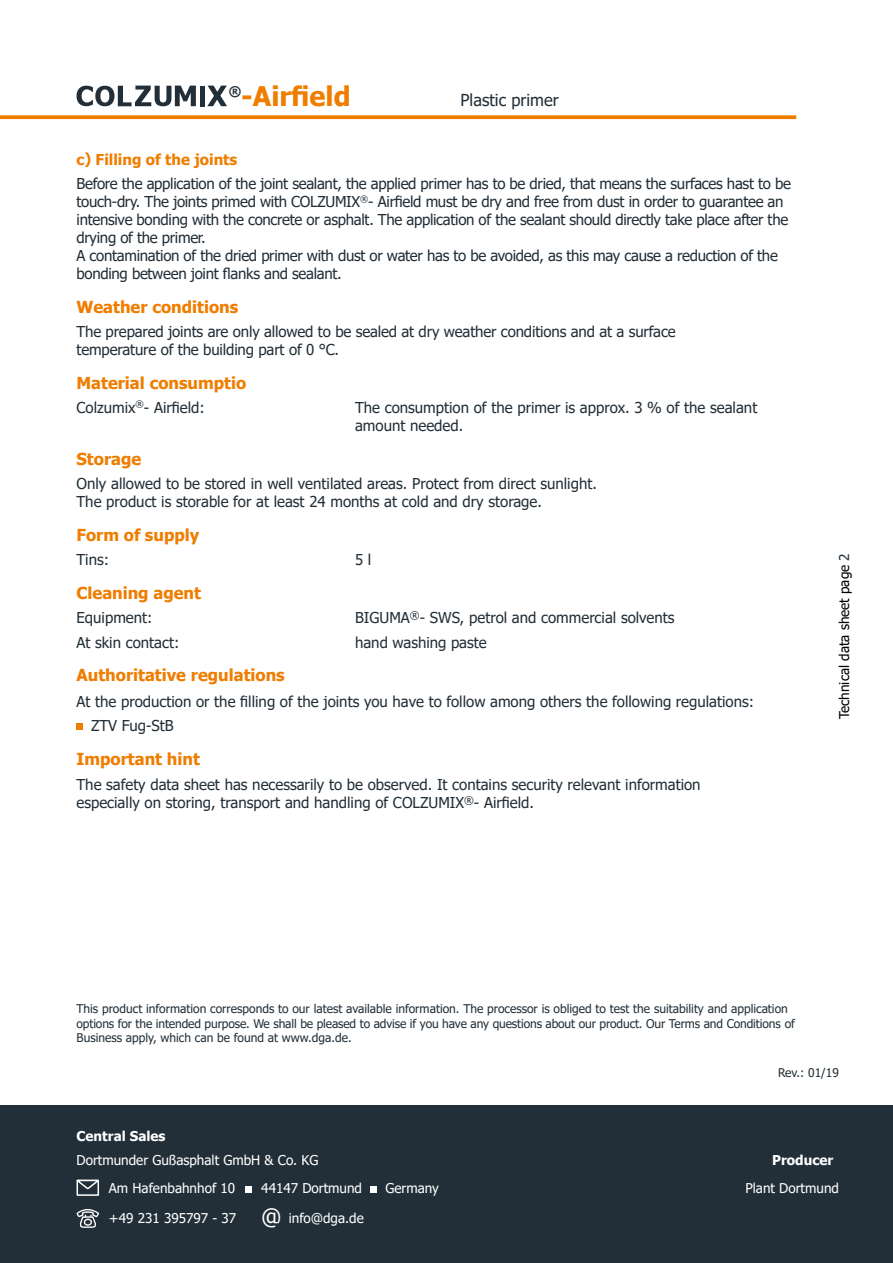
<style>
.page{position:relative;width:893px;height:1263px;background:#fff}
.page>*{position:absolute;margin:0;border:0;box-sizing:border-box;transform-origin:0 0}
.t1{font:700 27px "Tahoma";color:#ef7d00}
.t2{font:700 16.5px "Tahoma";color:#ef7d00}
.t3{font:16.5px "Tahoma";color:#222f38}
.t4{font:15px/18px "Tahoma";letter-spacing:-.01em;color:#222f38}
.t5{font:700 15px "Tahoma";color:#ef7d00}
.t6{font:13.5px/28.2px "Tahoma";color:#fff}
.t7{font:13.5px "Tahoma";color:#000}
.t8{font:700 13.5px "Tahoma";color:#fff}
.t9{font:700 13.5px "Tahoma";color:#222f38}
.t10{font:12px/14.4px "Tahoma";color:#222f38}
.s1{color:#222f38}
.s2{font-size:22.5px}
</style>
<div class="page">
<svg style="left:0;top:115px;width:796px;height:4px;background:#f08714"></svg>
<svg style="left:77px;top:724px;width:6px;height:6px"></svg>
<svg style="left:77px;top:86px;width:119px;height:20px"></svg>
<div style="left:200px;top:86px;width:5px;height:20px;background:#222f38"></div>
<svg style="left:207px;top:86px;width:20px;height:20px"></svg>
<div style="left:0;top:1105px;width:893px;height:158px;background:#222f38"></div>
<svg style="left:77px;top:1180px;width:22px;height:16px"></svg>
<div style="left:245px;top:1186px;width:6px;height:7px;background:#fff"></div>
<svg style="left:77px;top:1209px;width:22px;height:19px"></svg>
<div style="left:371px;top:1186px;width:6px;height:7px;background:#fff"></div>
<h1 class="t1" style="left:241px;top:78px;width:111px">-Airfield</h1>
<p class="t3" style="left:460px;top:89px;width:100px">Plastic primer</p>
<p class="t9" style="left:229px;top:82px;width:14px">®</p>
<p class="t5" style="left:77px;top:149px;width:162px">c) Filling of the joints</p>
<p class="t4" style="left:77px;top:175px;width:716px">Before the application of the joint sealant, the applied primer has to be dried, that means the surfaces hast to be touch-dry. The joints primed with COLZUMIX<sup>®</sup>- Airfield must be dry and free from dust in order to guarantee an intensive bonding with the concrete or asphalt. The application of the sealant should directly take place after the drying of the primer.<br>A contamination of the dried primer with dust or water has to be avoided, as this may cause a reduction of the bonding between joint flanks and sealant.</p>
<p class="t2" style="left:77px;top:295px;width:163px">Weather conditions</p>
<p class="t4" style="left:77px;top:323px;width:601px">The prepared joints are only allowed to be sealed at dry weather conditions and at a surface temperature of the building part of 0 °C.</p>
<p class="t2" style="left:77px;top:371px;width:171px">Material consumptio</p>
<p class="t4" style="left:77px;top:399px;width:130px">Colzumix<sup>®</sup>- Airfield:</p>
<p class="t4" style="left:355px;top:399px;width:404px">The consumption of the primer is approx. 3 % of the sealant amount needed.</p>
<p class="t2" style="left:77px;top:447px;width:66px">Storage</p>
<p class="t4" style="left:77px;top:475px;width:522px">Only allowed to be stored in well ventilated areas. Protect from direct sunlight.<br>The product is storable for at least 24 months at cold and dry storage.</p>
<p class="t2" style="left:77px;top:523px;width:124px">Form of supply</p>
<p class="t4" style="left:77px;top:552px;width:34px">Tins:</p>
<p class="t4" style="left:355px;top:552px;width:18px">5 l</p>
<p class="t2" style="left:77px;top:581px;width:126px">Cleaning agent</p>
<p class="t4" style="left:77px;top:610px;width:77px">Equipment:</p>
<p class="t4" style="left:355px;top:610px;width:321px">BIGUMA<sup>®</sup>- SWS, petrol and commercial solvents</p>
<p class="t4" style="left:77px;top:634px;width:104px">At skin contact:</p>
<p class="t4" style="left:355px;top:634px;width:133px">hand washing paste</p>
<p class="t2" style="left:77px;top:664px;width:210px">Authoritative regulations</p>
<p class="t4" style="left:91px;top:690px;width:665px;line-height:24.3px;text-indent:-14px">At the production or the filling of the joints you have to follow among others the following regulations:<br>ZTV Fug-StB</p>
<p class="t2" style="left:77px;top:747px;width:125px">Important hint</p>
<p class="t4" style="left:77px;top:777px;width:626px">The safety data sheet has necessarily to be observed. It contains security relevant information especially on storing, transport and handling of COLZUMIX<sup>®</sup>- Airfield.</p>
<p class="t7" style="left:835px;top:719px;width:168px;rotate:-90deg">Technical data sheet page <span class="s1">2</span></p>
<p class="t10" style="left:77px;top:1002px;width:720px">This product information corresponds to our latest available information. The processor is obliged to test the suitability and application options for the intended purpose. We shall be pleased to advise if you have any questions about our product. Our Terms and Conditions of<br>Business apply, which can be found at www.dga.de.</p>
<p class="t10" style="left:778px;top:1066px;width:62px">Rev.: 01/19</p>
<p class="t8" style="left:77px;top:1127px;width:90px">Central Sales</p>
<p class="t6" style="left:109px;top:1146px;width:211px;text-indent:-32px">Dortmunder Gußasphalt GmbH &amp; Co. KG<br>Am Hafenbahnhof 10</p>
<p class="t6" style="left:261px;top:1175px;width:102px">44147 Dortmund</p>
<p class="t6" style="left:109px;top:1205px;width:256px">+49 231 395797 - 37 <span class="s2">@</span> info@dga.de</p>
<p class="t8" style="left:772px;top:1150px;width:63px">Producer</p>
<p class="t6" style="left:385px;top:1175px;width:55px">Germany</p>
<p class="t6" style="left:745px;top:1175px;width:95px">Plant Dortmund</p>
</div>
